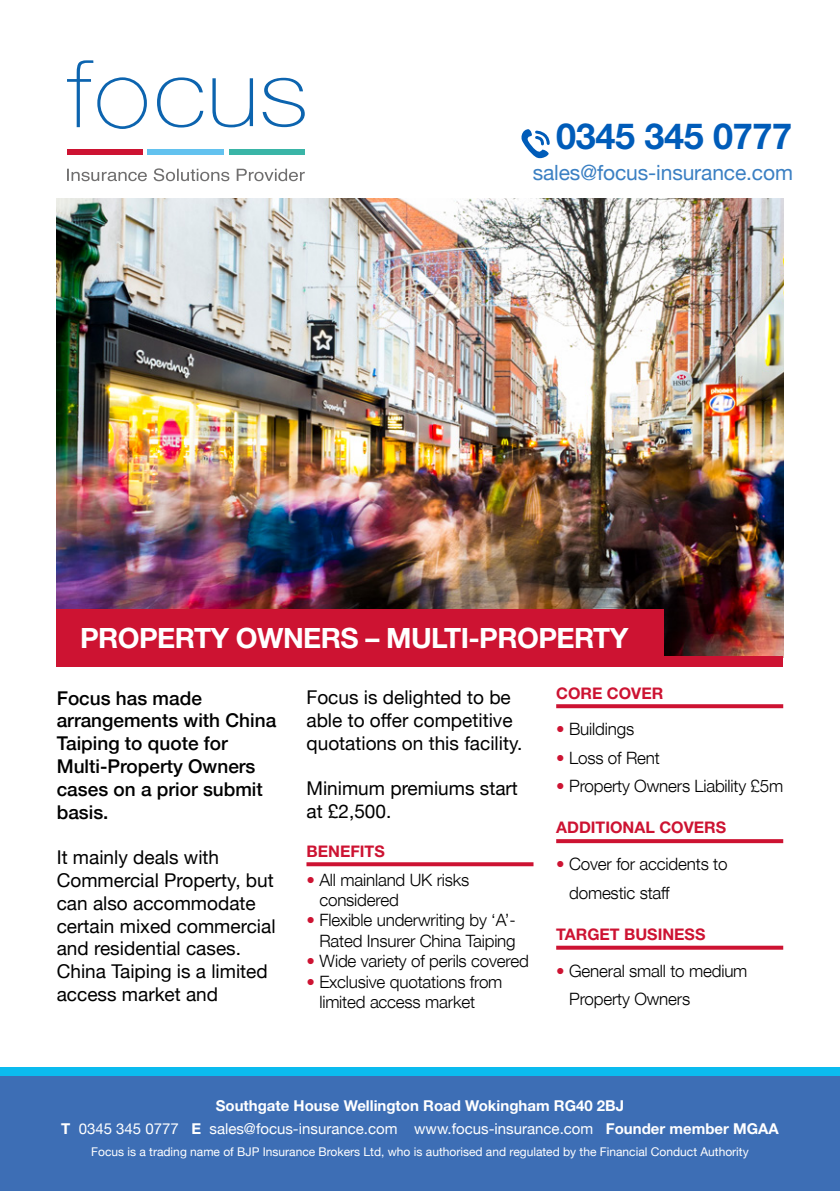
<style>
.page{position:relative;width:840px;height:1191px;background:#fff}
.page>*{position:absolute;margin:0;border:0;box-sizing:border-box;transform-origin:0 0}
.t1{font:700 36px "Helvetica Neue";letter-spacing:-.01em;color:#005cb9}
.t2{font:700 28px "Helvetica Neue";letter-spacing:-.02em;color:#fff}
.t3{font:21px "Helvetica Neue";letter-spacing:-.005em;color:#3b80c3}
.t4{font:19px/22.8px "Helvetica Neue";color:#000}
.t5{font:500 19px/22.8px "Helvetica Neue";color:#000}
.t6{font:700 18px "Helvetica Neue";letter-spacing:-.005em;color:#fff}
.t7{font:300 17px/20.4px "Helvetica Neue";letter-spacing:-.01em;color:#000}
.t8{font:700 16px "Helvetica Neue";color:#cd1332}
.t9{font:700 15px/22.4px "Helvetica Neue";color:#fff;text-align:center}
.t10{font:12px "Helvetica Neue";color:#fff}
.s1{color:#cd1332}
.s2{font-weight:400}
</style>
<div class="page">
<svg style="left:521px;top:129px;width:29px;height:30px"></svg>
<img style="left:57px;top:198px;width:725px;height:458px">
<div style="left:0;top:1067px;width:839px;height:124px;background:#0bbbef"></div>
<div style="left:0;top:1076px;width:839px;height:115px;background:#3d6eb5"></div>
<svg style="left:306px;top:862px;width:227px;height:4px"></svg>
<svg style="left:556px;top:704px;width:226px;height:4px"></svg>
<svg style="left:556px;top:839px;width:226px;height:4px"></svg>
<svg style="left:556px;top:945px;width:226px;height:4px"></svg>
<div style="left:57px;top:656px;width:725px;height:11px;background:#cd1332"></div>
<div style="left:57px;top:609px;width:606px;height:52px;background:#cd1332"></div>
<svg style="left:157px;top:77px;width:46px;height:50px"></svg>
<svg style="left:212px;top:78px;width:41px;height:49px"></svg>
<svg style="left:262px;top:78px;width:42px;height:49px"></svg>
<svg style="left:67px;top:60px;width:80px;height:69px"></svg>
<div style="left:67px;top:149px;width:76px;height:6px;background:#cd1332"></div>
<div style="left:229px;top:149px;width:75px;height:6px;background:#3ab5a7"></div>
<div style="left:147px;top:149px;width:77px;height:6px;background:#63c2ef"></div>
<svg style="left:67px;top:168px;width:237px;height:13px"></svg>
<h1 class="t1" style="left:555px;top:114px;width:237px">0345 345 0777</h1>
<p class="t3" style="left:532px;top:157px;width:261px">sales@focus-insurance.com</p>
<h2 class="t2" style="left:80px;top:620px;width:549px">PROPERTY OWNERS – MULTI-PROPERTY</h2>
<p class="t5" style="left:57px;top:685px;width:221px">Focus has made arrangements with China<br>Taiping to quote for<br>Multi-Property Owners cases on a prior submit basis.</p>
<p class="t4" style="left:57px;top:847px;width:220px">It mainly deals with<br>Commercial Property, but can also accommodate certain mixed commercial and residential cases.<br>China Taiping is a limited access market and</p>
<p class="t4" style="left:306px;top:687px;width:217px">Focus is delighted to be able to offer competitive quotations on this facility.</p>
<p class="t4" style="left:306px;top:778px;width:213px">Minimum premiums start at £2,500.</p>
<p class="t8" style="left:306px;top:841px;width:80px">BENEFITS</p>
<p class="t7" style="left:319px;top:868px;width:151px;text-indent:-13px"><span class="s1">•</span> All mainland UK risks considered</p>
<p class="t7" style="left:306px;top:909px;width:211px;text-align:right"><span class="s1">•</span> Flexible underwriting by ‘A’-<br>Rated Insurer China Taiping</p>
<p class="t7" style="left:306px;top:950px;width:224px"><span class="s1">•</span> Wide variety of perils covered</p>
<p class="t7" style="left:319px;top:970px;width:184px;text-indent:-13px"><span class="s1">•</span> Exclusive quotations from limited access market</p>
<p class="t8" style="left:556px;top:683px;width:108px">CORE COVER</p>
<p class="t7" style="left:556px;top:718px;width:79px"><span class="s1">•</span> Buildings</p>
<p class="t7" style="left:556px;top:746px;width:105px"><span class="s1">•</span> Loss of Rent</p>
<p class="t7" style="left:556px;top:775px;width:228px"><span class="s1">•</span> Property Owners Liability £5m</p>
<p class="t8" style="left:556px;top:818px;width:171px">ADDITIONAL COVERS</p>
<p class="t7" style="left:568px;top:849px;width:160px;line-height:28.4px;text-indent:-13px"><span class="s1">•</span> Cover for accidents to domestic staff</p>
<p class="t8" style="left:556px;top:924px;width:151px">TARGET BUSINESS</p>
<p class="t7" style="left:568px;top:955px;width:180px;line-height:28.4px;text-indent:-13px"><span class="s1">•</span> General small to medium<br>Property Owners</p>
<p class="t9" style="left:61px;top:1094px;width:718px">Southgate House Wellington Road Wokingham RG40 2BJ<br>T <span class="s2">0345 345 0777</span> E <span class="s2">sales@focus-insurance.com www.focus-insurance.com</span> Founder member MGAA</p>
<p class="t10" style="left:91px;top:1143px;width:658px">Focus is a trading name of BJP Insurance Brokers Ltd, who is authorised and regulated by the Financial Conduct Authority</p>
<p class="t6" style="left:555px;top:1148px;width:229px">www.focus-insurance.com</p>
</div>
